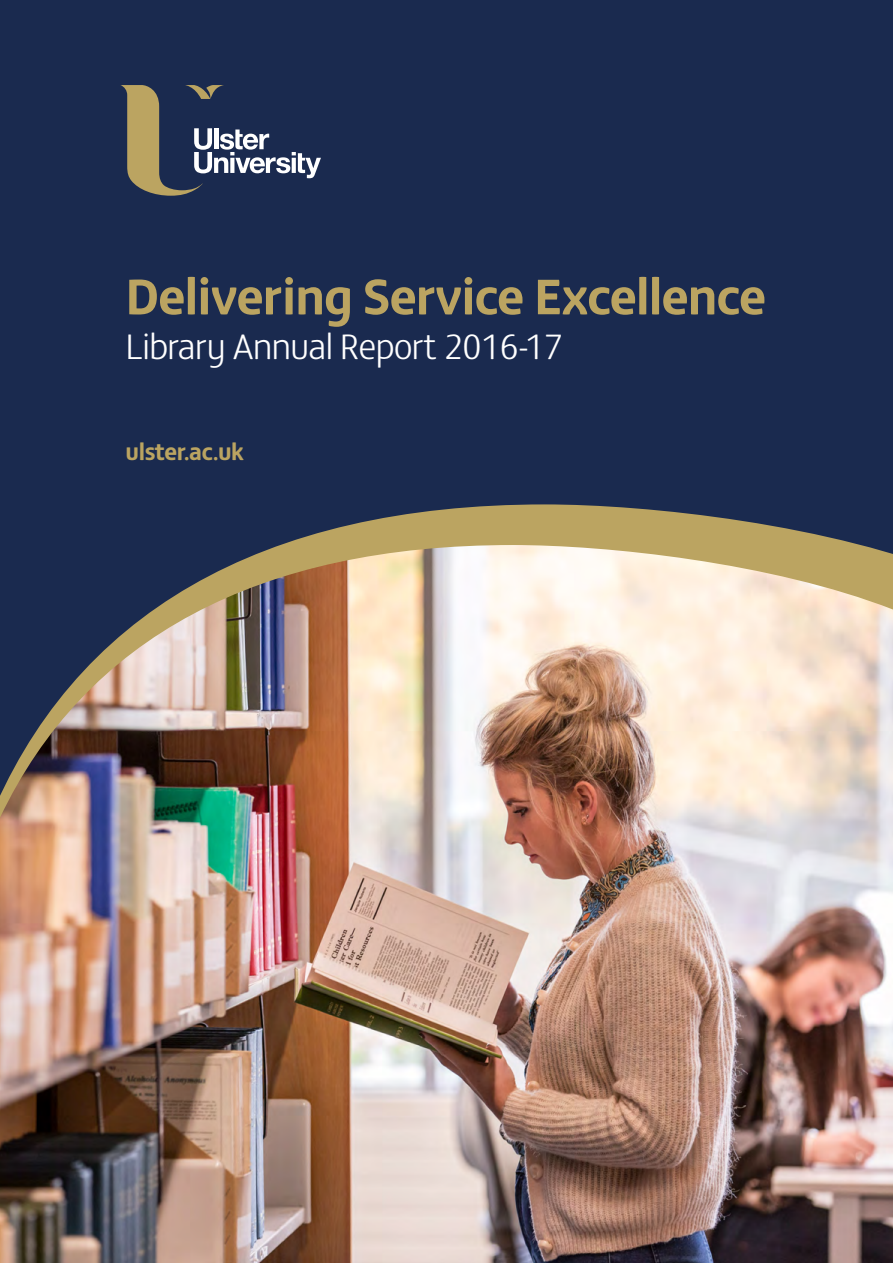
<style>
.page{position:relative;width:893px;height:1263px;background:#1a2a4f}
.page>*{position:absolute;margin:0;border:0;box-sizing:border-box;transform-origin:0 0}
.t1{font:700 51px "FS Matthew";letter-spacing:-.015em;color:#bba461}
.t2{font:300 36px "FS Matthew";letter-spacing:-.015em;color:#fff}
.t3{font:700 24px "FS Matthew";letter-spacing:-.015em;color:#bba461}
</style>
<div class="page">
<svg style="left:281px;top:504px;width:579px;height:41px;fill:#bba461"></svg>
<svg style="left:121px;top:85px;width:200px;height:111px"></svg>
<img style="left:0;top:545px;width:893px;height:718px">
<p class="t1" style="left:125px;top:256px;width:642px">Delivering Service Excellence</p>
<p class="t2" style="left:125px;top:321px;width:439px">Library Annual Report 2016-17</p>
<p class="t3" style="left:125px;top:432px;width:120px">ulster.ac.uk</p>
</div>
